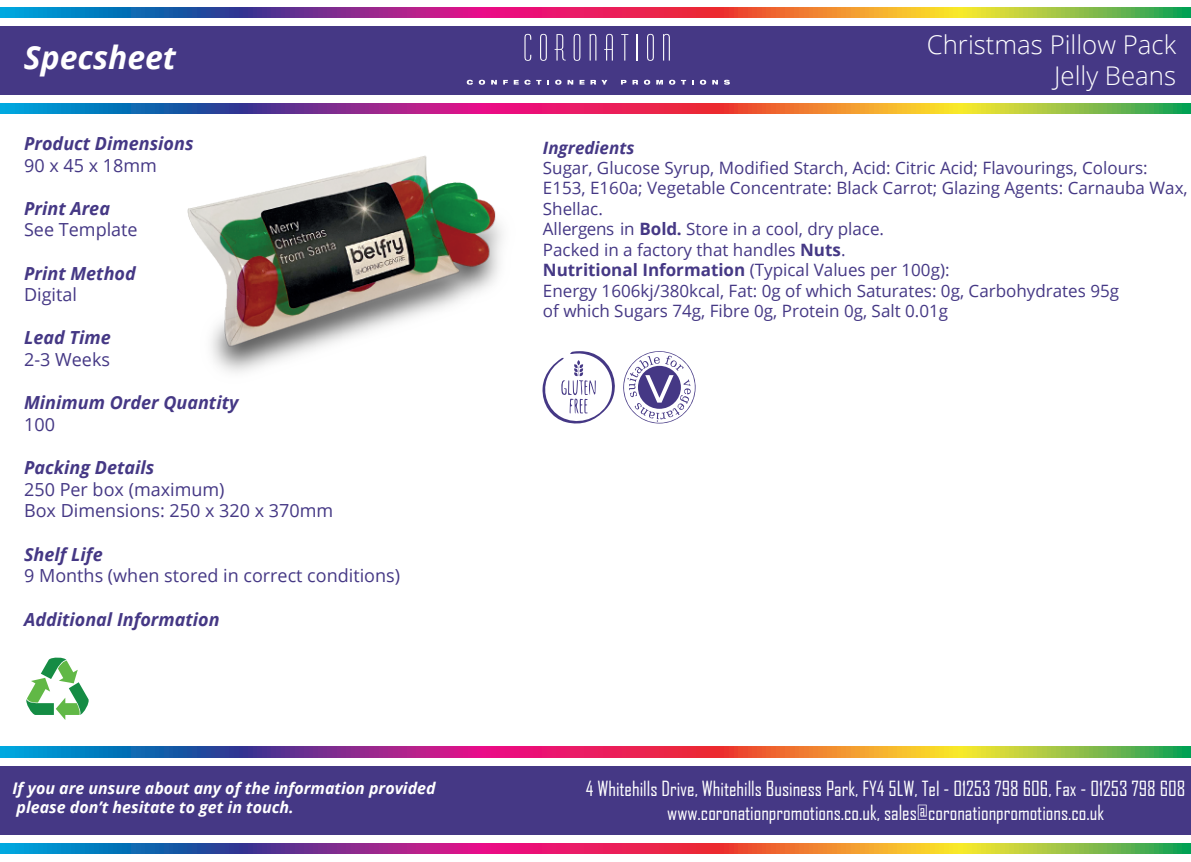
<style>
.page{position:relative;width:1191px;height:862px;background:#fff}
.page>*{position:absolute;margin:0;border:0;box-sizing:border-box;transform-origin:0 0}
.t1{font:italic 700 32px "Open Sans";color:#fff}
.t2{font:300 25.8px/31px "Open Sans";color:#fff;text-align:right}
.t3{font:20px/24px "Agency FB";color:#fff;text-align:center}
.t4{font:18px/21.6px "Open Sans";color:#453885}
.t5{font:italic 700 18px "Open Sans";color:#453885}
.t6{font:17px/20.4px "Open Sans";color:#453885}
.t7{font:italic 700 17px "Open Sans";color:#453885}
.t8{font:italic 700 16px/19.2px "Open Sans";color:#fff}
.s1{font-weight:700}
</style>
<div class="page">
<div style="left:0;top:27px;width:1191px;height:68px;background:#453885"></div>
<svg style="left:0;top:7px;width:1191px;height:11px;background:#9a676b"></svg>
<svg style="left:0;top:103px;width:1191px;height:11px;background:#9a676b"></svg>
<div style="left:0;top:766px;width:1191px;height:68px;background:#453885"></div>
<svg style="left:0;top:746px;width:1191px;height:11px;background:#9a676b"></svg>
<svg style="left:0;top:843px;width:1191px;height:10px;background:#9a676b"></svg>
<svg style="left:524px;top:34px;width:7px;height:27px"></svg>
<svg style="left:540px;top:34px;width:7px;height:27px"></svg>
<svg style="left:554px;top:34px;width:11px;height:27px"></svg>
<svg style="left:573px;top:34px;width:7px;height:27px"></svg>
<svg style="left:589px;top:34px;width:7px;height:27px"></svg>
<svg style="left:604px;top:34px;width:9px;height:27px"></svg>
<svg style="left:621px;top:34px;width:7px;height:27px"></svg>
<svg style="left:637px;top:34px;width:1px;height:27px"></svg>
<svg style="left:647px;top:34px;width:7px;height:27px"></svg>
<svg style="left:663px;top:34px;width:7px;height:27px"></svg>
<svg style="left:467px;top:80px;width:6px;height:5px"></svg>
<svg style="left:479px;top:80px;width:6px;height:5px"></svg>
<svg style="left:491px;top:80px;width:6px;height:4px"></svg>
<svg style="left:503px;top:80px;width:5px;height:4px"></svg>
<svg style="left:514px;top:80px;width:4px;height:4px"></svg>
<svg style="left:524px;top:80px;width:6px;height:5px"></svg>
<svg style="left:536px;top:80px;width:5px;height:4px"></svg>
<svg style="left:555px;top:80px;width:6px;height:5px"></svg>
<svg style="left:567px;top:80px;width:6px;height:4px"></svg>
<svg style="left:579px;top:80px;width:5px;height:4px"></svg>
<svg style="left:590px;top:80px;width:17px;height:4px"></svg>
<svg style="left:621px;top:80px;width:5px;height:4px"></svg>
<svg style="left:632px;top:80px;width:6px;height:4px"></svg>
<svg style="left:644px;top:80px;width:6px;height:5px"></svg>
<svg style="left:656px;top:80px;width:7px;height:4px"></svg>
<svg style="left:669px;top:80px;width:6px;height:5px"></svg>
<svg style="left:681px;top:80px;width:5px;height:4px"></svg>
<svg style="left:700px;top:80px;width:6px;height:5px"></svg>
<svg style="left:712px;top:80px;width:6px;height:4px"></svg>
<svg style="left:724px;top:80px;width:6px;height:5px"></svg>
<img style="left:187px;top:155px;width:316px;height:218px">
<svg style="left:26px;top:657px;width:63px;height:62px"></svg>
<svg style="left:542px;top:351px;width:153px;height:73px"></svg>
<h1 class="t1" style="left:24px;top:35px;width:154px">Specsheet</h1>
<p class="t5" style="left:24px;top:130px;width:171px">Product Dimensions</p>
<p class="t4" style="left:24px;top:154px;width:134px">90 x 45 x 18mm</p>
<p class="t5" style="left:24px;top:195px;width:87px">Print Area</p>
<p class="t4" style="left:24px;top:218px;width:115px">See Template</p>
<p class="t5" style="left:24px;top:260px;width:113px">Print Method</p>
<p class="t4" style="left:24px;top:283px;width:55px">Digital</p>
<p class="t5" style="left:24px;top:325px;width:88px">Lead Time</p>
<p class="t4" style="left:24px;top:348px;width:87px">2-3 Weeks</p>
<p class="t5" style="left:24px;top:390px;width:216px">Minimum Order Quantity</p>
<p class="t4" style="left:24px;top:413px;width:32px">100</p>
<p class="t5" style="left:24px;top:454px;width:132px">Packing Details</p>
<p class="t4" style="left:24px;top:478px;width:311px">250 Per box (maximum)<br>Box Dimensions: 250 x 320 x 370mm</p>
<p class="t5" style="left:24px;top:541px;width:80px">Shelf Life</p>
<p class="t4" style="left:24px;top:564px;width:377px">9 Months (when stored in correct conditions)</p>
<p class="t5" style="left:24px;top:606px;width:197px">Additional Information</p>
<h2 class="t2" style="left:926px;top:28px;width:251px">Christmas Pillow Pack<br>Jelly Beans</h2>
<p class="t7" style="left:543px;top:135px;width:93px">Ingredients</p>
<p class="t6" style="left:543px;top:157px;width:646px">Sugar, Glucose Syrup, Modified Starch, Acid: Citric Acid; Flavourings, Colours:<br>E153, E160a; Vegetable Concentrate: Black Carrot; Glazing Agents: Carnauba Wax, Shellac.<br>Allergens in <span class="s1">Bold.</span> Store in a cool, dry place.<br>Packed in a factory that handles <span class="s1">Nuts</span>.<br><span class="s1">Nutritional Information</span> (Typical Values per 100g):<br>Energy 1606kj/380kcal, Fat: 0g of which Saturates: 0g, Carbohydrates 95g<br>of which Sugars 74g, Fibre 0g, Protein 0g, Salt 0.01g</p>
<p class="t8" style="left:12px;top:777px;width:425px">If you are unsure about any of the information provided please don’t hesitate to get in touch.</p>
<p class="t3" style="left:586px;top:775px;width:601px">4 Whitehills Drive, Whitehills Business Park, FY4 5LW, Tel - 01253 798 606, Fax - 01253 798 608 www.coronationpromotions.co.uk, sales@coronationpromotions.co.uk</p>
</div>
